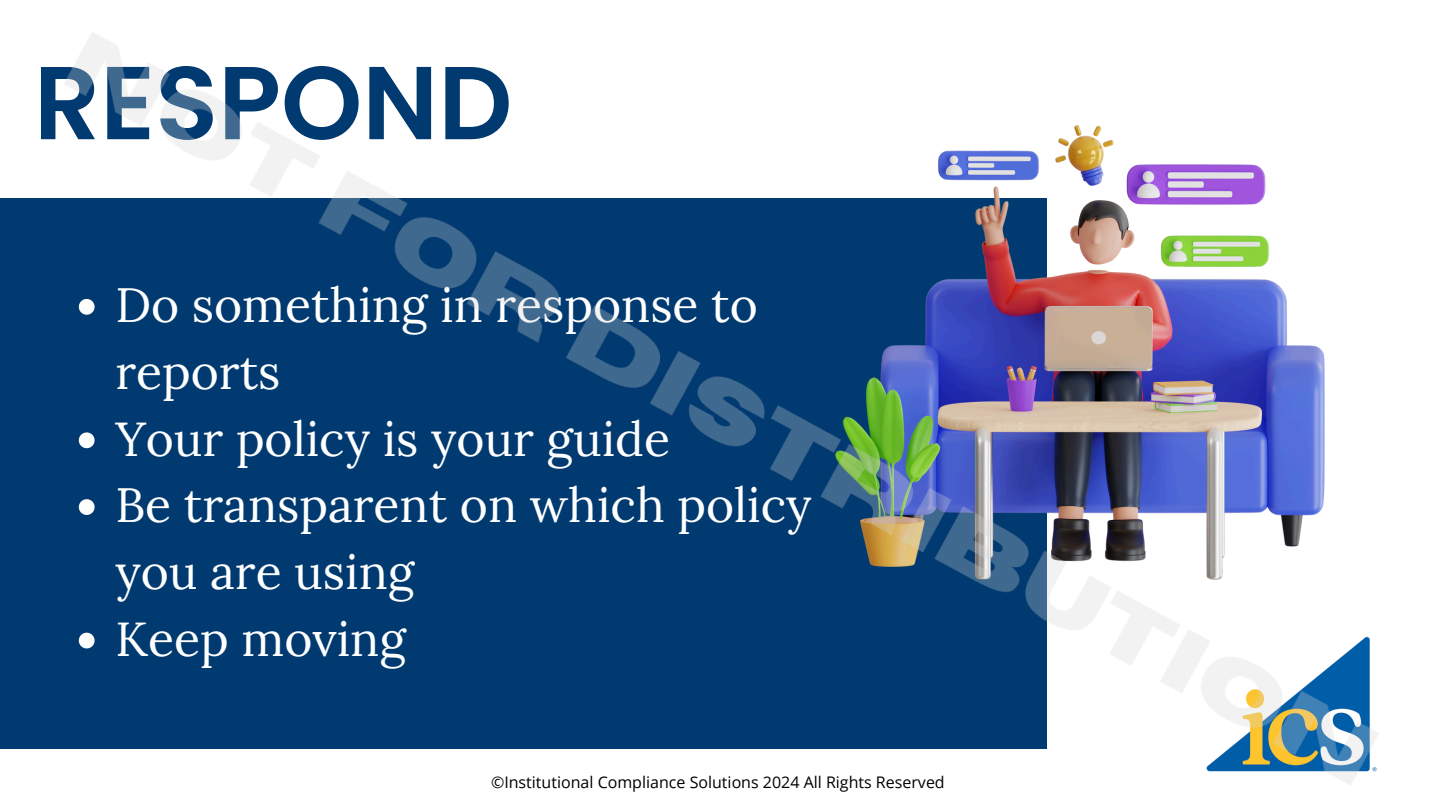
<style>
.page{position:relative;width:1440px;height:810px;background:#fff}
.page>*{position:absolute;margin:0;border:0;box-sizing:border-box;transform-origin:0 0}
.t1{font:600 103.4px "Poppins";color:#003a70}
.t2{font:48px/66.8px "Lora";color:#fff}
.t3{font:16px "Open Sans";color:#000}
</style>
<div class="page">
<img style="left:0;top:32px;width:1379px;height:753px">
<p class="t1" style="left:34px;top:31px;width:480px">RESPOND</p>
<p class="t2" style="left:115px;top:271px;width:644px">Do something in response to reports</p>
<p class="t2" style="left:115px;top:405px;width:556px">Your policy is your guide</p>
<p class="t2" style="left:115px;top:471px;width:698px">Be transparent on which policy you are using</p>
<p class="t2" style="left:115px;top:605px;width:292px">Keep moving</p>
<p class="t3" style="left:491px;top:771px;width:455px">©Institutional Compliance Solutions 2024 All Rights Reserved</p>
</div>
